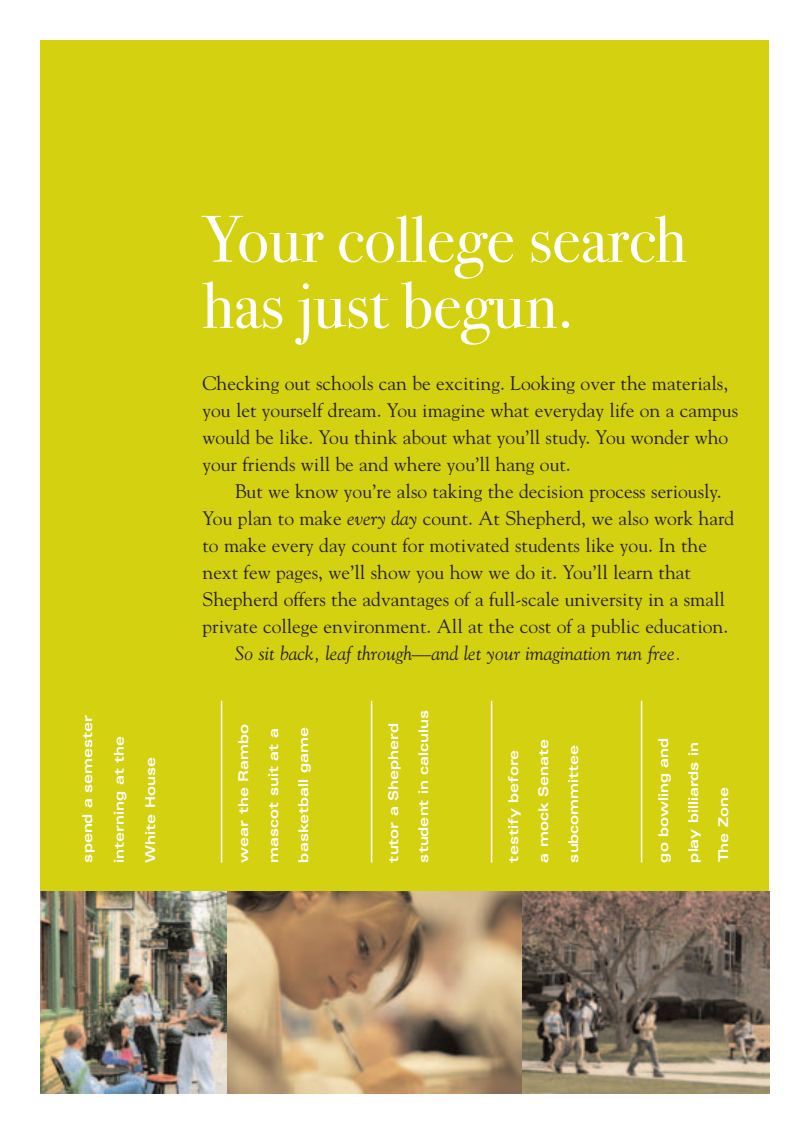
<style>
.page{position:relative;width:810px;height:1134px;background:#fff}
.page>*{position:absolute;margin:0;border:0;box-sizing:border-box;transform-origin:0 0}
.t1{font:66px/66px "Bodoni Sev ITC";color:#fff}
.t2{font:19.5px/27px "Goudy";color:#231f20}
.t3{font:italic 19.5px "Goudy";color:#231f20}
.t4{font:700 expanded 13.5px "Univers";color:#fff}
.s1{font-style:italic}
</style>
<div class="page">
<div style="left:40px;top:40px;width:730px;height:1054px;background:#d4d110"></div>
<img style="left:226px;top:891px;width:297px;height:203px">
<img style="left:40px;top:891px;width:186px;height:203px">
<img style="left:523px;top:891px;width:247px;height:203px">
<hr style="left:221px;top:701px;width:1px;height:161px;background:#fff">
<hr style="left:371px;top:701px;width:1px;height:161px;background:#fff">
<hr style="left:491px;top:701px;width:1px;height:161px;background:#fff">
<hr style="left:641px;top:701px;width:1px;height:161px;background:#fff">
<p class="t4" style="left:82px;top:862px;width:149px;rotate:-90deg">spend a semester</p>
<p class="t4" style="left:114px;top:862px;width:128px;rotate:-90deg">interning at the</p>
<p class="t4" style="left:145px;top:862px;width:107px;rotate:-90deg">White House</p>
<h1 class="t1" style="left:202px;top:206px;width:485px">Your college search has just begun.</h1>
<p class="t2" style="left:202px;top:370px;width:537px">Checking out schools can be exciting. Looking over the materials, you let yourself dream. You imagine what everyday life on a campus would be like. You think about what you’ll study. You wonder who your friends will be and where you’ll hang out.</p>
<p class="t2" style="left:202px;top:478px;width:533px;text-indent:32px">But we know you’re also taking the decision process seriously.<br>You plan to make <span class="s1">every day</span> count. At Shepherd, we also work hard to make every day count for motivated students like you. In the next few pages, we’ll show you how we do it. You’ll learn that Shepherd offers the advantages of a full-scale university in a small private college environment. All at the cost of a public education.</p>
<p class="t3" style="left:235px;top:642px;width:448px">So sit back, leaf through—and let your imagination run free.</p>
<p class="t4" style="left:238px;top:862px;width:140px;rotate:-90deg">wear the Rambo</p>
<p class="t4" style="left:268px;top:862px;width:136px;rotate:-90deg">mascot suit at a</p>
<p class="t4" style="left:298px;top:862px;width:137px;rotate:-90deg">basketball game</p>
<p class="t4" style="left:388px;top:862px;width:141px;rotate:-90deg">tutor a Shepherd</p>
<p class="t4" style="left:418px;top:862px;width:154px;rotate:-90deg">student in calculus</p>
<p class="t4" style="left:508px;top:862px;width:114px;rotate:-90deg">testify before</p>
<p class="t4" style="left:538px;top:863px;width:125px;rotate:-90deg">a mock Senate</p>
<p class="t4" style="left:568px;top:863px;width:119px;rotate:-90deg">subcommittee</p>
<p class="t4" style="left:658px;top:862px;width:126px;rotate:-90deg">go bowling and</p>
<p class="t4" style="left:688px;top:862px;width:122px;rotate:-90deg">play billiards in</p>
<p class="t4" style="left:718px;top:862px;width:77px;rotate:-90deg">The Zone</p>
</div>
